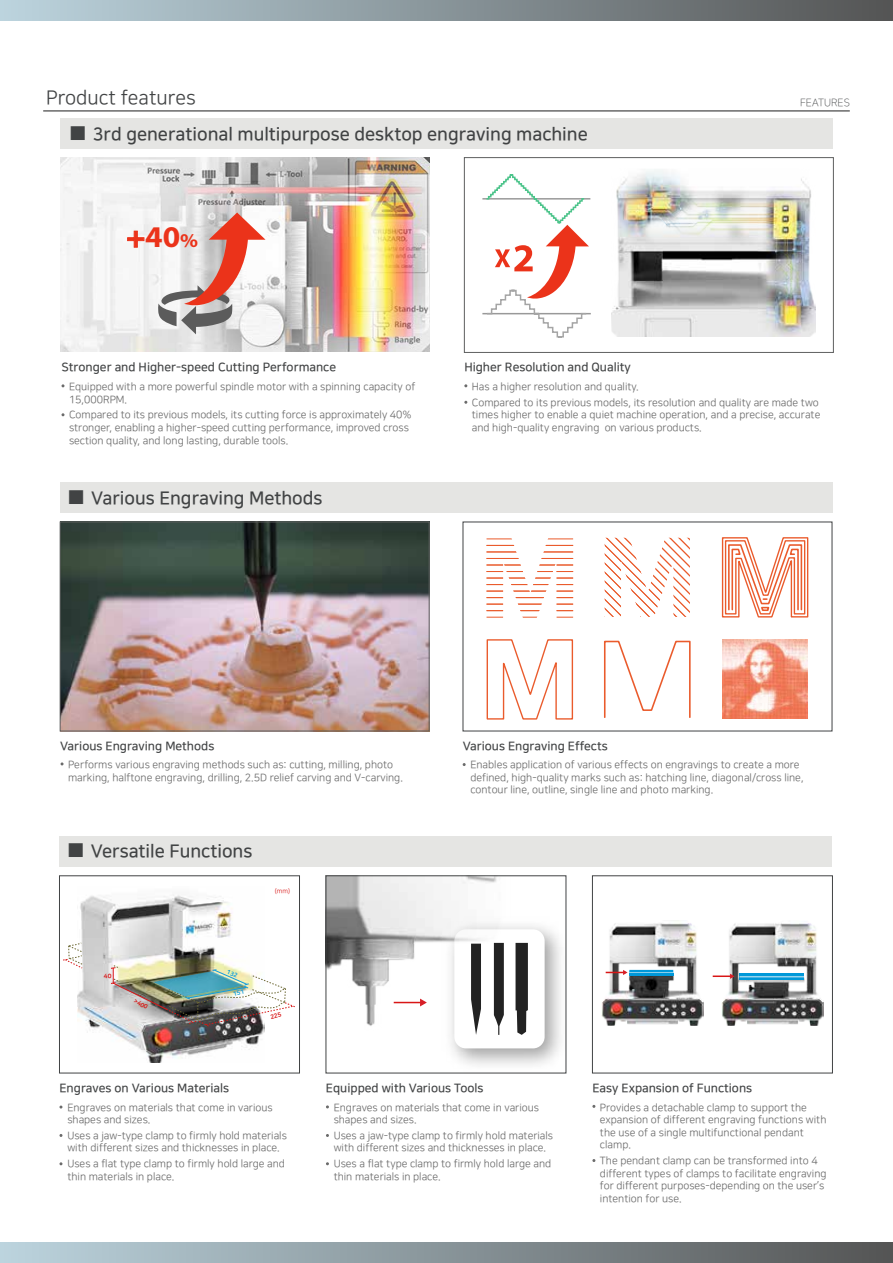
<style>
.page{position:relative;width:893px;height:1263px;background:#fff}
.page>*{position:absolute;margin:0;border:0;box-sizing:border-box;transform-origin:0 0}
.t1{font:700 30.15px "Myriad Pro";color:#eb331a;scale:1.05 1}
.t2{font:19.5px "Nanum Square R";color:#414344}
.t3{font:18px "Nanum Square B";color:#414344}
.t4{font:12px "Nanum Square B";color:#414344}
.t5{font:10.5px/12.6px "Nanum Square R";color:#6b6b6b}
.t6{font:10.5px "Nanum Square L";color:#414344}
.t7{font:6.45px "Nanum Square R";color:#d81616}
.t8{font:6px "Nanum Square EB";color:#d81616}
.s1{font-family:"Adobe Myungjo Std";font-weight:500}
.s2{font-size:19.5px}
</style>
<div class="page">
<div style="left:0;top:0;width:893px;height:20px;background:linear-gradient(to right,#bcd4de,#545454)"></div>
<div style="left:0;top:1243px;width:893px;height:20px;background:linear-gradient(to right,#bcd4de,#545454)"></div>
<hr style="left:43px;top:111px;width:807px;height:1px;background:#1e1e1e">
<img style="left:62px;top:524px;width:365px;height:205px">
<div style="left:60px;top:522px;width:369px;height:209px;border:1px solid #5e5f5f"></div>
<div style="left:60px;top:483px;width:773px;height:30px;background:#e5e5e3"></div>
<svg style="left:604px;top:640px;width:87px;height:78px"></svg>
<svg style="left:486px;top:639px;width:88px;height:81px"></svg>
<img style="left:723px;top:640px;width:85px;height:79px">
<svg style="left:605px;top:538px;width:85px;height:79px"></svg>
<svg style="left:486px;top:539px;width:87px;height:78px"></svg>
<svg style="left:721px;top:537px;width:88px;height:81px"></svg>
<div style="left:59px;top:837px;width:773px;height:30px;background:#e5e5e3"></div>
<img style="left:78px;top:894px;width:187px;height:168px">
<svg style="left:63px;top:942px;width:20px;height:27px"></svg>
<div style="left:59px;top:875px;width:241px;height:198px;border:1px solid #414344"></div>
<img style="left:328px;top:877px;width:169px;height:149px">
<hr style="left:394px;top:1002px;width:30px;height:1px;background:#d81616">
<svg style="left:420px;top:998px;width:7px;height:8px"></svg>
<img style="left:438px;top:913px;width:123px;height:152px">
<div style="left:454px;top:929px;width:91px;height:119px;background:#fff;border-radius:12px"></div>
<svg style="left:471px;top:944px;width:10px;height:91px"></svg>
<svg style="left:494px;top:943px;width:10px;height:92px"></svg>
<svg style="left:516px;top:943px;width:12px;height:92px"></svg>
<div style="left:326px;top:875px;width:240px;height:198px;border:1px solid #414344"></div>
<img style="left:722px;top:923px;width:101px;height:103px">
<img style="left:602px;top:920px;width:101px;height:106px">
<hr style="left:629px;top:970px;width:44px;height:3px;background:#0098d9">
<hr style="left:629px;top:972px;width:44px;height:2px;background:#fcfcfc">
<hr style="left:629px;top:973px;width:44px;height:3px;background:#0098d9">
<svg style="left:606px;top:970px;width:21px;height:5px"></svg>
<svg style="left:739px;top:974px;width:65px;height:6px"></svg>
<hr style="left:713px;top:975px;width:20px;height:2px;background:#d81616">
<svg style="left:730px;top:974px;width:5px;height:5px"></svg>
<hr style="left:739px;top:976px;width:65px;height:1px;background:#fcfcfc">
<div style="left:592px;top:875px;width:241px;height:198px;border:1px solid #414344"></div>
<img style="left:60px;top:158px;width:369px;height:194px">
<svg style="left:127px;top:230px;width:18px;height:18px"></svg>
<svg style="left:158px;top:213px;width:107px;height:121px"></svg>
<div style="left:464px;top:157px;width:370px;height:196px;border:1px solid #5e5f5f"></div>
<hr style="left:482px;top:313px;width:109px;height:1px;background:#999">
<img style="left:611px;top:169px;width:204px;height:168px">
<hr style="left:482px;top:198px;width:108px;height:2px;background:#999">
<svg style="left:485px;top:174px;width:104px;height:164px"></svg>
<div style="left:60px;top:119px;width:773px;height:30px;background:#e5e5e3"></div>
<img style="left:110px;top:964px;width:185px;height:63px">
<h2 class="t2" style="left:46px;top:88px;width:151px">Product features</h2>
<p class="t6" style="left:800px;top:98px;width:51px">FEATURES</p>
<h3 class="t3" style="left:69px;top:124px;width:521px"><span class="s1">■</span> 3rd generational multipurpose desktop engraving machine</h3>
<h1 class="t1" style="left:126px;top:217px;width:70px">+40<span class="s2">%</span></h1>
<p class="t4" style="left:62px;top:361px;width:276px">Stronger and Higher-speed Cutting Performance</p>
<p class="t5" style="left:69px;top:381px;width:348px">Equipped with a more powerful spindle motor with a spinning capacity of<br>15,000RPM.</p>
<p class="t5" style="left:69px;top:409px;width:344px">Compared to its previous models, its cutting force is approximately 40% stronger, enabling a higher-speed cutting performance, improved cross section quality, and long lasting, durable tools.</p>
<h3 class="t3" style="left:67px;top:489px;width:257px"><span class="s1">■</span> Various Engraving Methods</h3>
<p class="t4" style="left:464px;top:361px;width:168px">Higher Resolution and Quality</p>
<p class="t5" style="left:472px;top:379px;width:349px;line-height:15.8px">Has a higher resolution and quality.<br>Compared to its previous models, its resolution and quality are made two</p>
<p class="t5" style="left:472px;top:409px;width:350px">times higher to enable a quiet machine operation, and a precise, accurate and high-quality engraving on various products.</p>
<p class="t4" style="left:60px;top:740px;width:156px">Various Engraving Methods</p>
<p class="t5" style="left:68px;top:759px;width:336px">Performs various engraving methods such as: cutting, milling, photo marking, halftone engraving, drilling, 2.5D relief carving and V-carving.</p>
<h3 class="t3" style="left:67px;top:842px;width:187px"><span class="s1">■</span> Versatile Functions</h3>
<p class="t7" style="left:275px;top:887px;width:17px">(mm)</p>
<p class="t8" style="left:104px;top:973px;width:9px">40</p>
<p class="t8" style="left:136px;top:997px;width:17px;rotate:28deg">&gt;400</p>
<p class="t4" style="left:463px;top:740px;width:147px">Various Engraving Effects</p>
<p class="t5" style="left:470px;top:759px;width:335px">Enables application of various effects on engravings to create a more defined, high-quality marks such as: hatching line, diagonal/cross line, contour line, outline, single line and photo marking.</p>
<p class="t4" style="left:59px;top:1081px;width:171px">Engraves on Various Materials</p>
<p class="t5" style="left:67px;top:1101px;width:207px">Engraves on materials that come in various shapes and sizes.</p>
<p class="t5" style="left:67px;top:1129px;width:221px">Uses a jaw-type clamp to firmly hold materials with different sizes and thicknesses in place.</p>
<p class="t5" style="left:67px;top:1158px;width:219px">Uses a flat type clamp to firmly hold large and thin materials in place.</p>
<p class="t4" style="left:326px;top:1081px;width:159px">Equipped with Various Tools</p>
<p class="t5" style="left:334px;top:1101px;width:207px">Engraves on materials that come in various shapes and sizes.</p>
<p class="t5" style="left:334px;top:1129px;width:221px">Uses a jaw-type clamp to firmly hold materials with different sizes and thicknesses in place.</p>
<p class="t5" style="left:334px;top:1158px;width:219px">Uses a flat type clamp to firmly hold large and thin materials in place.</p>
<p class="t4" style="left:592px;top:1081px;width:161px">Easy Expansion of Functions</p>
<p class="t5" style="left:600px;top:1101px;width:228px">Provides a detachable clamp to support the expansion of different engraving functions with the use of a single multifunctional pendant clamp.</p>
<p class="t5" style="left:600px;top:1155px;width:228px">The pendant clamp can be transformed into 4 different types of clamps to facilitate engraving for different purposes-depending on the user’s intention for use.</p>
</div>
